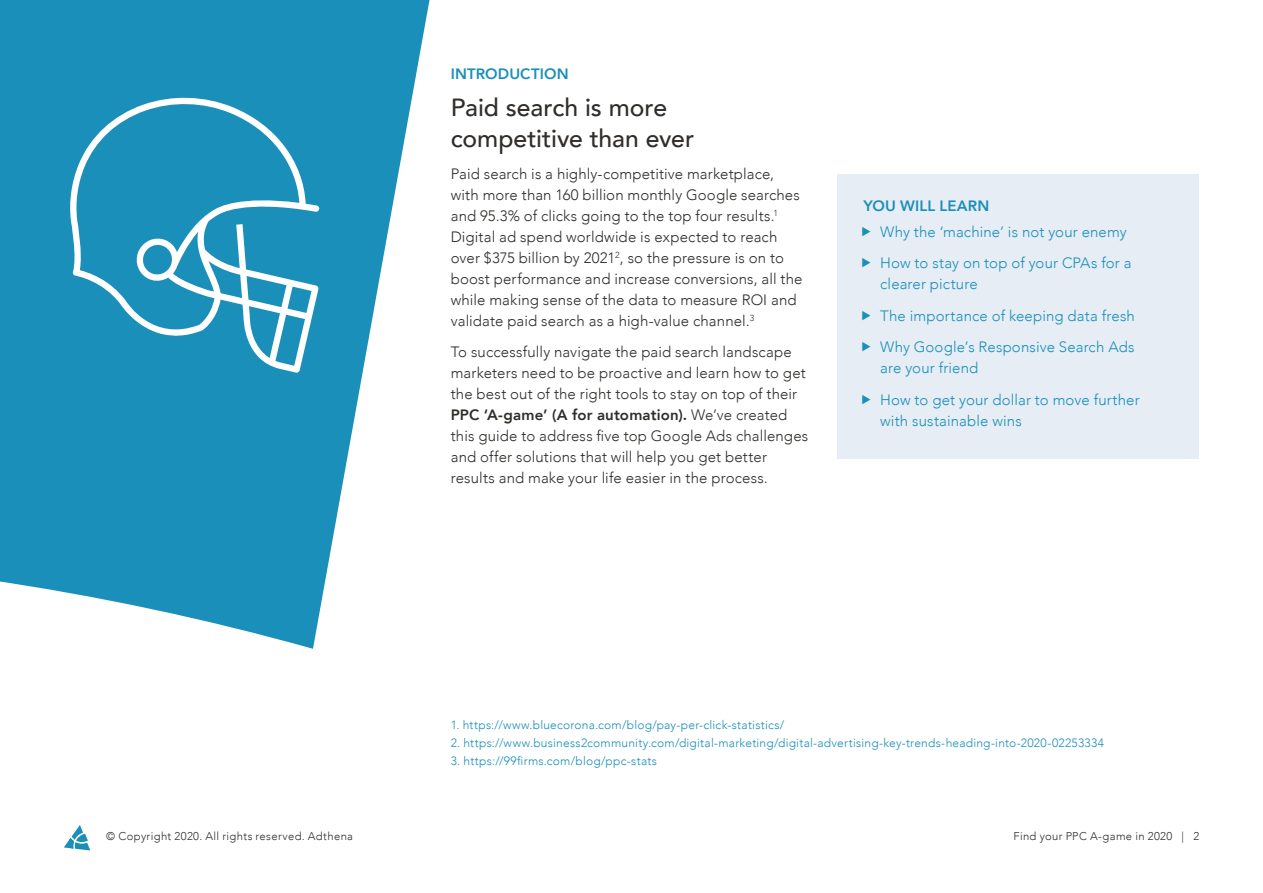
<style>
.page{position:relative;width:1263px;height:893px;background:#fff}
.page>*{position:absolute;margin:0;border:0;box-sizing:border-box;transform-origin:0 0}
.t1{font:500 24.75px/31.5px "Avenir";color:#302d2a}
.t2{font:300 15px/21px "Avenir";letter-spacing:.01em;color:#302d2a}
.t3{font:300 15px/31.5px "Avenir";letter-spacing:.01em;color:#1a8fb9}
.t4{font:800 15px "Avenir";letter-spacing:.01em;color:#1a8fb9}
.t5{font:300 12px "Avenir";letter-spacing:.02em;color:#1a8fb9}
.t6{font:300 11.25px "Avenir";letter-spacing:.03em;color:#302d2a}
.s1{font-weight:800}
</style>
<div class="page">
<svg style="left:64px;top:825px;width:26px;height:25px"></svg>
<svg style="left:0;top:0;width:430px;height:649px;fill:#1a8fb9"></svg>
<div style="left:838px;top:174px;width:361px;height:285px;background:#e6edf5"></div>
<svg style="left:69px;top:95px;width:250px;height:278px;background:#389ec2"></svg>
<p class="t4" style="left:451px;top:62px;width:119px">INTRODUCTION</p>
<h1 class="t1" style="left:451px;top:90px;width:245px">Paid search is more competitive than ever</h1>
<p class="t2" style="left:451px;top:163px;width:353px">Paid search is a highly-competitive marketplace, with more than 160 billion monthly Google searches and 95.3% of clicks going to the top four results.<sup>1<br></sup>Digital ad spend worldwide is expected to reach over $375 billion by 2021<sup>2</sup>, so the pressure is on to boost performance and increase conversions, all the while making sense of the data to measure ROI and validate paid search as a high-value channel.<sup>3</sup></p>
<p class="t2" style="left:451px;top:341px;width:359px">To successfully navigate the paid search landscape marketers need to be proactive and learn how to get the best out of the right tools to stay on top of their <span class="s1">PPC ‘A-game’ (A for automation).</span> We’ve created this guide to address five top Google Ads challenges and offer solutions that will help you get better results and make your life easier in the process.</p>
<p class="t4" style="left:863px;top:194px;width:128px">YOU WILL LEARN</p>
<p class="t3" style="left:880px;top:216px;width:253px">Why the ‘machine’ is not your enemy<br>How to stay on top of your CPAs for a</p>
<p class="t3" style="left:880px;top:268px;width:256px">clearer picture<br>The importance of keeping data fresh<br>Why Google’s Responsive Search Ads</p>
<p class="t3" style="left:880px;top:352px;width:261px">are your friend<br>How to get your dollar to move further</p>
<p class="t3" style="left:880px;top:405px;width:143px">with sustainable wins</p>
<p class="t5" style="left:451px;top:718px;width:335px">1. https://www.bluecorona.com/blog/pay-per-click-statistics/</p>
<p class="t5" style="left:451px;top:736px;width:655px">2. https://www.business2community.com/digital-marketing/digital-advertising-key-trends-heading-into-2020-02253334</p>
<p class="t5" style="left:451px;top:754px;width:208px">3. https://99firms.com/blog/ppc-stats</p>
<p class="t6" style="left:106px;top:830px;width:248px">© Copyright 2020. All rights reserved. Adthena</p>
<p class="t6" style="left:1013px;top:830px;width:187px">Find your PPC A-game in 2020 | 2</p>
</div>
